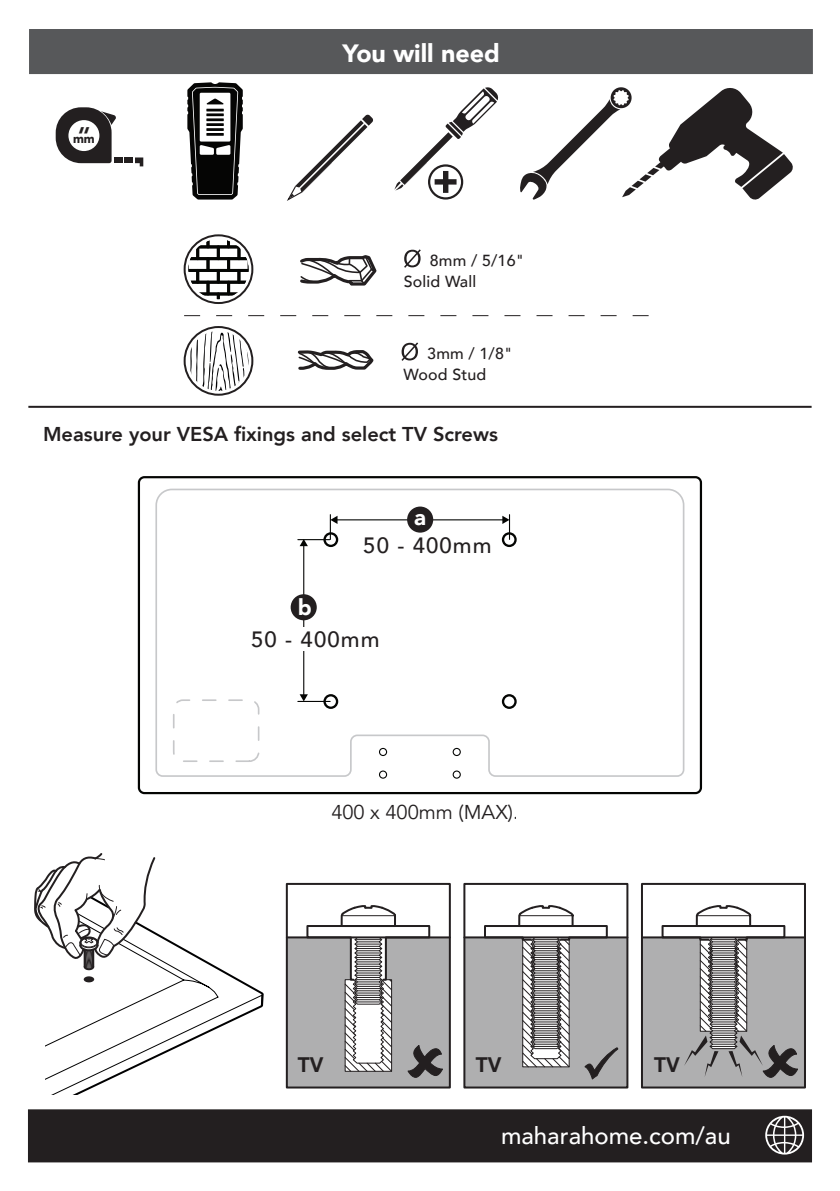
<style>
.page{position:relative;width:840px;height:1191px;background:#fff}
.page>*{position:absolute;margin:0;border:0;box-sizing:border-box;transform-origin:0 0}
.t1{font:900 25px "Avenir";color:#fff}
.t2{font:500 24px "Avenir";color:#fff}
.t3{font:500 22.2px/32px "Avenir";letter-spacing:.05em;color:#231f20}
.t4{font:900 22.2px "Avenir";color:#fff}
.t5{font:700 20.6px "Arial";color:#231f20}
.t6{font:800 20px "Avenir";color:#231f20}
.t7{font:20px "Avenir";color:#231f20}
.t8{font:500 16px/21.6px "Avenir";letter-spacing:.01em;color:#231f20}
.t9{font:900 12.6px "Avenir";color:#231f20}
.s1{font-style:italic;font-size:22.6px}
.s2{font-weight:900;color:#fff}
</style>
<div class="page">
<div style="left:138px;top:476px;width:563px;height:318px;border:2px solid #040503;border-radius:5px"></div>
<svg style="left:155px;top:488px;width:530px;height:289px"></svg>
<div style="left:323px;top:694px;width:15px;height:15px;border:2px solid #040503;border-radius:50%"></div>
<div style="left:501px;top:694px;width:15px;height:15px;border:2px solid #040503;border-radius:50%"></div>
<div style="left:323px;top:532px;width:15px;height:15px;border:2px solid #040503;border-radius:50%"></div>
<div style="left:501px;top:532px;width:15px;height:15px;border:2px solid #040503;border-radius:50%"></div>
<hr style="left:329px;top:514px;width:2px;height:25px;background:#040503">
<hr style="left:298px;top:701px;width:32px;height:1px;background:#040503">
<hr style="left:298px;top:539px;width:31px;height:1px;background:#040503">
<hr style="left:336px;top:519px;width:167px;height:1px;background:#040503">
<svg style="left:330px;top:516px;width:7px;height:8px"></svg>
<svg style="left:502px;top:514px;width:7px;height:25px"></svg>
<hr style="left:303px;top:545px;width:1px;height:150px;background:#040503">
<svg style="left:299px;top:694px;width:9px;height:7px"></svg>
<svg style="left:299px;top:539px;width:9px;height:7px"></svg>
<div style="left:173px;top:699px;width:86px;height:63px;border:2px dashed #c7c8ca;border-radius:9px"></div>
<div style="left:379px;top:748px;width:8px;height:8px;border:1px solid #040503;border-radius:50%"></div>
<div style="left:452px;top:748px;width:8px;height:8px;border:1px solid #040503;border-radius:50%"></div>
<div style="left:379px;top:770px;width:8px;height:8px;border:1px solid #040503;border-radius:50%"></div>
<div style="left:452px;top:770px;width:8px;height:8px;border:1px solid #040503;border-radius:50%"></div>
<div style="left:407px;top:506px;width:26px;height:26px;background:#231f20;border-radius:50%"></div>
<div style="left:290px;top:594px;width:26px;height:26px;background:#231f20;border-radius:50%"></div>
<div style="left:298px;top:628px;width:12px;height:23px;background:#fff"></div>
<svg style="left:394px;top:87px;width:104px;height:112px"></svg>
<div style="left:30px;top:30px;width:781px;height:43px;background:#57585a"></div>
<div style="left:29px;top:29px;width:783px;height:45px;border:2px solid #57585a"></div>
<svg style="left:56px;top:107px;width:60px;height:56px"></svg>
<div style="left:68px;top:120px;width:31px;height:31px;background:#fff;border-radius:50%"></div>
<div style="left:114px;top:157px;width:8px;height:6px;background:#231f20"></div>
<div style="left:124px;top:157px;width:9px;height:6px;background:#231f20"></div>
<svg style="left:135px;top:157px;width:8px;height:9px"></svg>
<svg style="left:287px;top:114px;width:86px;height:87px"></svg>
<svg style="left:187px;top:82px;width:56px;height:117px"></svg>
<svg style="left:520px;top:87px;width:273px;height:113px"></svg>
<svg style="left:300px;top:255px;width:77px;height:31px"></svg>
<svg style="left:404px;top:249px;width:16px;height:19px"></svg>
<svg style="left:297px;top:350px;width:77px;height:20px"></svg>
<svg style="left:401px;top:342px;width:17px;height:19px"></svg>
<svg style="left:184px;top:315px;width:465px;height:1px"></svg>
<svg style="left:184px;top:327px;width:68px;height:68px"></svg>
<div style="left:183px;top:326px;width:70px;height:70px;border:2px solid #231f20;border-radius:50%"></div>
<svg style="left:188px;top:331px;width:60px;height:60px"></svg>
<svg style="left:184px;top:235px;width:68px;height:68px"></svg>
<div style="left:183px;top:234px;width:70px;height:70px;border:2px solid #231f20;border-radius:50%"></div>
<svg style="left:188px;top:239px;width:60px;height:60px"></svg>
<div style="left:29px;top:1110px;width:781px;height:51px;background:#231f20"></div>
<div style="left:28px;top:1109px;width:783px;height:53px;border:2px solid #231f20"></div>
<svg style="left:764px;top:1115px;width:39px;height:39px"></svg>
<svg style="left:766px;top:1117px;width:35px;height:35px"></svg>
<svg style="left:34px;top:853px;width:230px;height:241px"></svg>
<div style="left:640px;top:883px;width:165px;height:205px;border:2px solid #231f20"></div>
<svg style="left:518px;top:905px;width:56px;height:20px"></svg>
<div style="left:463px;top:883px;width:165px;height:205px;border:2px solid #231f20"></div>
<svg style="left:695px;top:905px;width:57px;height:20px"></svg>
<div style="left:286px;top:883px;width:164px;height:205px;border:2px solid #231f20"></div>
<div style="left:483px;top:925px;width:124px;height:13px;border:2px solid #231f20"></div>
<div style="left:661px;top:925px;width:124px;height:13px;border:2px solid #231f20"></div>
<hr style="left:519px;top:915px;width:53px;height:1px;background:#231f20">
<hr style="left:696px;top:915px;width:53px;height:1px;background:#231f20">
<svg style="left:285px;top:904px;width:166px;height:183px"></svg>
<svg style="left:640px;top:935px;width:166px;height:152px;background:#a1a0a1"></svg>
<svg style="left:463px;top:935px;width:166px;height:152px;background:#a5a5a6"></svg>
<hr style="left:28px;top:406px;width:783px;height:2px;background:#231f20">
<p class="t9" style="left:73px;top:128px;width:27px">m m<span class="s1">"</span></p>
<p class="t1" style="left:342px;top:32px;width:159px">You will need</p>
<p class="t8" style="left:403px;top:248px;width:122px;text-indent:26px">8mm / 5/16"<br>Solid Wall</p>
<p class="t8" style="left:403px;top:342px;width:110px;text-indent:24px">3mm / 1/8"<br>Wood Stud</p>
<p class="t6" style="left:43px;top:418px;width:456px">Measure your VESA fixings and select TV Screws</p>
<p class="t4" style="left:414px;top:498px;width:13px">a</p>
<p class="t3" style="left:363px;top:528px;width:130px">50 - 400mm</p>
<p class="t3" style="left:251px;top:590px;width:130px;text-indent:47px"><span class="s2">b<br></span>50 - 400mm</p>
<p class="t7" style="left:331px;top:800px;width:189px">400 x 400mm (MAX).</p>
<p class="t5" style="left:297px;top:1050px;width:28px">TV</p>
<p class="t5" style="left:475px;top:1050px;width:28px">TV</p>
<p class="t5" style="left:653px;top:1050px;width:28px">TV</p>
<p class="t2" style="left:500px;top:1114px;width:231px">maharahome.com/au</p>
</div>
